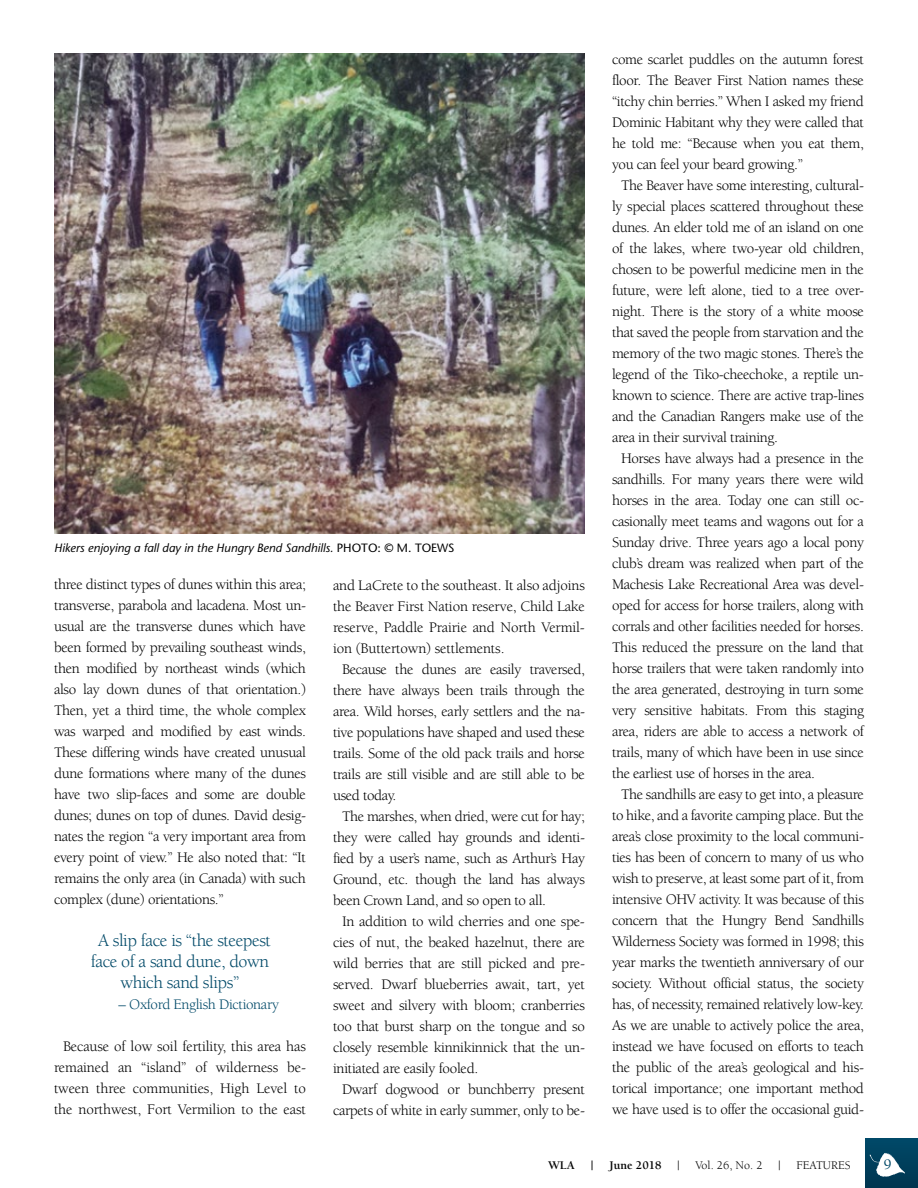
<style>
.page{position:relative;width:918px;height:1188px;background:#fff}
.page>*{position:absolute;margin:0;border:0;box-sizing:border-box;transform-origin:0 0}
.t1{font:18px/21px "Berkeley";letter-spacing:-.025em;color:#004968;text-align:center}
.t2{font:15px/21px "Berkeley";letter-spacing:-.025em;color:#000;text-align:justify}
.t3{font:15px "Berkeley";letter-spacing:-.025em;color:#004968}
.t4{font:500 15px "Berkeley";color:#004968}
.t5{font:italic 12px "Stone Sans";color:#000}
.t6{font:12px "Berkeley";color:#000}
.t7{font:700 12px "Berkeley";color:#000}
.s1{font-style:normal}
</style>
<div class="page">
<div style="left:865px;top:1139px;width:53px;height:49px;background:linear-gradient(to right,#00405c,#003f5c)"></div>
<svg style="left:870px;top:1153px;width:35px;height:24px"></svg>
<img style="left:54px;top:54px;width:531px;height:480px">
<p class="t5" style="left:54px;top:540px;width:402px">Hikers enjoying a fall day in the Hungry Bend Sandhills. <span class="s1">PHOTO: © M. TOEWS</span></p>
<p class="t2" style="left:54px;top:575px;width:254px">three distinct types of dunes within this area; transverse, parabola and lacadena. Most un&shy;usual are the transverse dunes which have been formed by prevailing southeast winds, then modified by northeast winds (which also lay down dunes of that orientation.)<br>Then, yet a third time, the whole complex was warped and modified by east winds.<br>These differing winds have created unusual dune formations where many of the dunes have two slip-faces and some are double dunes; dunes on top of dunes. David desig&shy;nates the region “a very important area from every point of view.” He also noted that: “It remains the only area (in Canada) with such complex (dune) orientations.”</p>
<p class="t1" style="left:91px;top:931px;width:181px">A slip face is “the steepest face of a sand dune, down which sand slips”</p>
<p class="t3" style="left:119px;top:997px;width:162px">– Oxford English Dictionary</p>
<p class="t2" style="left:54px;top:1037px;width:254px;text-align:center">Because of low soil fertility, this area has remained an “island” of wilderness be&shy;tween three communities, High Level to the northwest, Fort Vermilion to the east</p>
<p class="t2" style="left:333px;top:575px;width:254px">and LaCrete to the southeast. It also adjoins</p>
<p class="t2" style="left:333px;top:596px;width:253px">the Beaver First Nation reserve, Child Lake</p>
<p class="t2" style="left:333px;top:617px;width:253px">reserve, Paddle Prairie and North Vermil-</p>
<p class="t2" style="left:333px;top:638px;width:173px">ion (Buttertown) settlements.</p>
<p class="t2" style="left:342px;top:659px;width:245px">Because the dunes are easily traversed,</p>
<p class="t2" style="left:333px;top:680px;width:253px">there have always been trails through the</p>
<p class="t2" style="left:333px;top:701px;width:254px">area. Wild horses, early settlers and the na-</p>
<p class="t2" style="left:333px;top:722px;width:253px">tive populations have shaped and used these</p>
<p class="t2" style="left:333px;top:743px;width:254px">trails. Some of the old pack trails and horse</p>
<p class="t2" style="left:333px;top:764px;width:254px">trails are still visible and are still able to be</p>
<p class="t2" style="left:333px;top:785px;width:65px">used today.</p>
<p class="t2" style="left:342px;top:806px;width:245px">The marshes, when dried, were cut for hay;</p>
<p class="t2" style="left:333px;top:827px;width:254px">they were called hay grounds and identi-</p>
<p class="t2" style="left:333px;top:848px;width:254px">fied by a user’s name, such as Arthur’s Hay</p>
<p class="t2" style="left:333px;top:869px;width:254px">Ground, etc. though the land has always</p>
<p class="t2" style="left:333px;top:890px;width:215px">been Crown Land, and so open to all.</p>
<p class="t2" style="left:342px;top:911px;width:244px">In addition to wild cherries and one spe-</p>
<p class="t2" style="left:333px;top:932px;width:253px">cies of nut, the beaked hazelnut, there are</p>
<p class="t2" style="left:333px;top:953px;width:253px">wild berries that are still picked and pre-</p>
<p class="t2" style="left:333px;top:974px;width:254px">served. Dwarf blueberries await, tart, yet</p>
<p class="t2" style="left:333px;top:995px;width:254px">sweet and silvery with bloom; cranberries</p>
<p class="t2" style="left:333px;top:1016px;width:254px">too that burst sharp on the tongue and so</p>
<p class="t2" style="left:333px;top:1037px;width:254px">closely resemble kinnikinnick that the un-</p>
<p class="t2" style="left:333px;top:1058px;width:147px">initiated are easily fooled.</p>
<p class="t2" style="left:342px;top:1079px;width:244px">Dwarf dogwood or bunchberry present</p>
<p class="t2" style="left:333px;top:1100px;width:254px">carpets of white in early summer, only to be-</p>
<p class="t2" style="left:612px;top:50px;width:253px">come scarlet puddles on the autumn forest</p>
<p class="t2" style="left:612px;top:71px;width:254px">floor. The Beaver First Nation names these</p>
<p class="t2" style="left:612px;top:92px;width:254px">“itchy chin berries.” When I asked my friend</p>
<p class="t2" style="left:612px;top:113px;width:253px">Dominic Habitant why they were called that</p>
<p class="t2" style="left:612px;top:134px;width:254px">he told me: “Because when you eat them,</p>
<p class="t2" style="left:612px;top:155px;width:193px">you can feel your beard growing.”</p>
<p class="t2" style="left:621px;top:176px;width:245px">The Beaver have some interesting, cultural-</p>
<p class="t2" style="left:612px;top:197px;width:253px">ly special places scattered throughout these</p>
<p class="t2" style="left:612px;top:218px;width:253px">dunes. An elder told me of an island on one</p>
<p class="t2" style="left:612px;top:239px;width:254px">of the lakes, where two-year old children,</p>
<p class="t2" style="left:612px;top:260px;width:254px">chosen to be powerful medicine men in the</p>
<p class="t2" style="left:612px;top:281px;width:253px">future, were left alone, tied to a tree over-</p>
<p class="t2" style="left:612px;top:302px;width:254px">night. There is the story of a white moose</p>
<p class="t2" style="left:612px;top:323px;width:254px">that saved the people from starvation and the</p>
<p class="t2" style="left:612px;top:344px;width:253px">memory of the two magic stones. There’s the</p>
<p class="t2" style="left:612px;top:365px;width:253px">legend of the Tiko-cheechoke, a reptile un-</p>
<p class="t2" style="left:612px;top:386px;width:254px">known to science. There are active trap-lines</p>
<p class="t2" style="left:612px;top:407px;width:253px">and the Canadian Rangers make use of the</p>
<p class="t2" style="left:612px;top:428px;width:168px">area in their survival training.</p>
<p class="t2" style="left:621px;top:449px;width:244px">Horses have always had a presence in the</p>
<p class="t2" style="left:612px;top:470px;width:254px">sandhills. For many years there were wild</p>
<p class="t2" style="left:612px;top:491px;width:254px">horses in the area. Today one can still oc-</p>
<p class="t2" style="left:612px;top:512px;width:254px">casionally meet teams and wagons out for a</p>
<p class="t2" style="left:612px;top:533px;width:254px">Sunday drive. Three years ago a local pony</p>
<p class="t2" style="left:612px;top:554px;width:253px">club’s dream was realized when part of the</p>
<p class="t2" style="left:612px;top:575px;width:253px">Machesis Lake Recreational Area was devel-</p>
<p class="t2" style="left:612px;top:596px;width:254px">oped for access for horse trailers, along with</p>
<p class="t2" style="left:612px;top:617px;width:254px">corrals and other facilities needed for horses.</p>
<p class="t2" style="left:612px;top:638px;width:254px">This reduced the pressure on the land that</p>
<p class="t2" style="left:612px;top:659px;width:253px">horse trailers that were taken randomly into</p>
<p class="t2" style="left:612px;top:680px;width:253px">the area generated, destroying in turn some</p>
<p class="t2" style="left:612px;top:701px;width:253px">very sensitive habitats. From this staging</p>
<p class="t2" style="left:612px;top:722px;width:253px">area, riders are able to access a network of</p>
<p class="t2" style="left:612px;top:743px;width:254px">trails, many of which have been in use since</p>
<p class="t2" style="left:612px;top:764px;width:205px">the earliest use of horses in the area.</p>
<p class="t2" style="left:621px;top:785px;width:245px">The sandhills are easy to get into, a pleasure</p>
<p class="t2" style="left:612px;top:806px;width:254px">to hike, and a favorite camping place. But the</p>
<p class="t2" style="left:612px;top:827px;width:254px">area’s close proximity to the local communi-</p>
<p class="t2" style="left:612px;top:848px;width:254px">ties has been of concern to many of us who</p>
<p class="t2" style="left:612px;top:869px;width:253px">wish to preserve, at least some part of it, from</p>
<p class="t2" style="left:612px;top:890px;width:254px">intensive OHV activity. It was because of this</p>
<p class="t2" style="left:612px;top:911px;width:254px">concern that the Hungry Bend Sandhills</p>
<p class="t2" style="left:612px;top:932px;width:253px">Wilderness Society was formed in 1998; this</p>
<p class="t2" style="left:612px;top:953px;width:254px">year marks the twentieth anniversary of our</p>
<p class="t2" style="left:612px;top:974px;width:254px">society. Without official status, the society</p>
<p class="t2" style="left:612px;top:995px;width:254px">has, of necessity, remained relatively low-key.</p>
<p class="t2" style="left:612px;top:1016px;width:254px">As we are unable to actively police the area,</p>
<p class="t2" style="left:612px;top:1037px;width:254px">instead we have focused on efforts to teach</p>
<p class="t2" style="left:612px;top:1058px;width:254px">the public of the area’s geological and his-</p>
<p class="t2" style="left:612px;top:1079px;width:253px">torical importance; one important method</p>
<p class="t2" style="left:612px;top:1100px;width:253px">we have used is to offer the occasional guid-</p>
<p class="t7" style="left:548px;top:1159px;width:28px">WLA</p>
<p class="t7" style="left:591px;top:1159px;width:4px">|</p>
<p class="t7" style="left:610px;top:1159px;width:54px">June 2018</p>
<p class="t6" style="left:677px;top:1159px;width:4px">|</p>
<p class="t6" style="left:695px;top:1159px;width:69px">Vol. 26, No. 2</p>
<p class="t6" style="left:778px;top:1159px;width:4px">|</p>
<p class="t6" style="left:796px;top:1159px;width:56px">FEATURES</p>
<p class="t4" style="left:883px;top:1157px;width:11px">A9</p>
</div>
